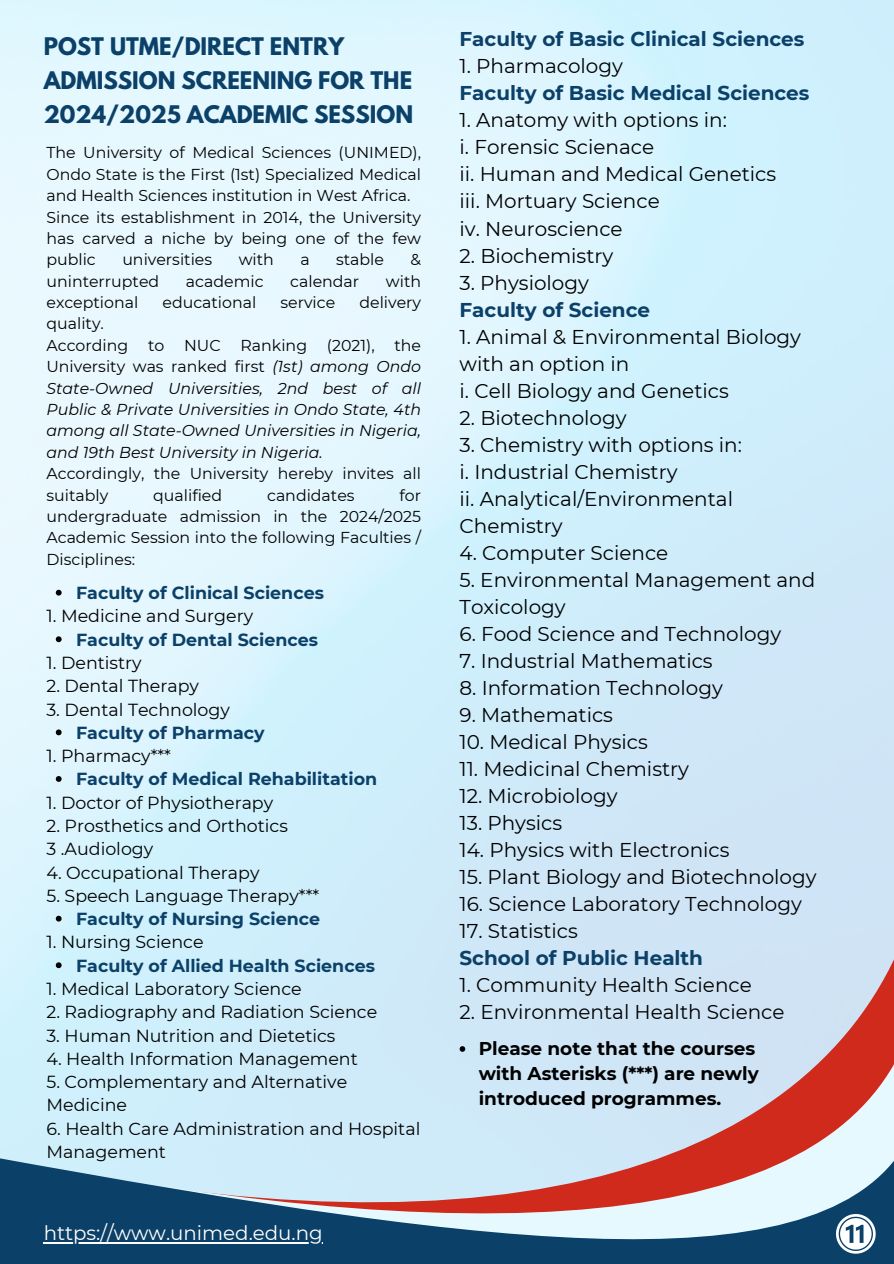
<style>
.page{position:relative;width:894px;height:1264px;background:#fff}
.page>*{position:absolute;margin:0;border:0;box-sizing:border-box;transform-origin:0 0}
.t1{font:700 21.45px/33.8px "League Spartan";color:#0b4068}
.t2{font:19.95px/27px "Montserrat";color:#000}
.t3{font:700 19.95px/27px "Montserrat";color:#0b4068}
.t4{font:19.8px "Montserrat";color:#fff}
.t5{font:700 18.45px/24.8px "Montserrat";color:#000}
.t6{font:17.4px/23.2px "Montserrat";color:#000}
.t7{font:700 17.4px "Montserrat";color:#0b4068}
.t8{font:15.75px/21.3px "Montserrat";color:#000;text-align:justify}
.t9{font:italic 15.75px/21.3px "Montserrat";color:#000;text-align:justify}
.s1{font-style:normal}
.s2{font-weight:400;color:#000}
</style>
<div class="page">
<img style="left:0;top:0;width:893px;height:921px">
<svg style="left:0;top:921px;width:893px;height:109px;background:#cfe6f5"></svg>
<svg style="left:0;top:1030px;width:893px;height:107px;background:#cfd8e3"></svg>
<svg style="left:0;top:1137px;width:893px;height:126px;background:#8493a7"></svg>
<svg style="left:56px;top:589px;width:6px;height:6px"></svg>
<svg style="left:56px;top:636px;width:6px;height:6px"></svg>
<svg style="left:56px;top:729px;width:6px;height:6px"></svg>
<svg style="left:56px;top:776px;width:6px;height:5px"></svg>
<svg style="left:56px;top:915px;width:6px;height:6px"></svg>
<svg style="left:56px;top:962px;width:6px;height:6px"></svg>
<svg style="left:459px;top:1046px;width:6px;height:5px"></svg>
<hr style="left:44px;top:1242px;width:279px;height:1px;background:#fff">
<svg style="left:835px;top:1213px;width:40px;height:40px"></svg>
<p class="t1" style="left:44px;top:32px;width:371px">POST UTME/DIRECT ENTRY<br>ADMISSION SCREENING FOR THE<br>2024/2025 ACADEMIC SESSION</p>
<p class="t8" style="left:46px;top:142px;width:376px">The University of Medical Sciences (UNIMED), Ondo State is the First (1st) Specialized Medical and Health Sciences institution in West Africa.</p>
<p class="t8" style="left:46px;top:206px;width:376px">Since its establishment in 2014, the University has carved a niche by being one of the few public</p>
<p class="t8" style="left:122px;top:249px;width:91px">universities</p>
<p class="t8" style="left:238px;top:249px;width:37px">with</p>
<p class="t8" style="left:300px;top:249px;width:11px">a</p>
<p class="t8" style="left:336px;top:249px;width:49px">stable</p>
<p class="t8" style="left:410px;top:249px;width:12px">&amp;</p>
<p class="t8" style="left:46px;top:270px;width:114px">uninterrupted</p>
<p class="t8" style="left:186px;top:270px;width:79px">academic</p>
<p class="t8" style="left:290px;top:270px;width:70px">calendar</p>
<p class="t8" style="left:386px;top:270px;width:37px">with</p>
<p class="t8" style="left:46px;top:292px;width:93px">exceptional</p>
<p class="t8" style="left:162px;top:292px;width:95px">educational</p>
<p class="t8" style="left:280px;top:292px;width:56px">service</p>
<p class="t8" style="left:359px;top:292px;width:63px">delivery</p>
<p class="t8" style="left:46px;top:313px;width:59px">quality.</p>
<h2 class="t8" style="left:46px;top:334px;width:83px">According</h2>
<h2 class="t8" style="left:148px;top:334px;width:18px">to</h2>
<h2 class="t8" style="left:184px;top:334px;width:38px">NUC</h2>
<h2 class="t8" style="left:240px;top:334px;width:68px">Ranking</h2>
<h2 class="t8" style="left:327px;top:334px;width:49px">(2021),</h2>
<h2 class="t9" style="left:46px;top:334px;width:376px;text-indent:348px"><span class="s1">the University was ranked first</span> (1st) among Ondo State-Owned Universities, 2nd best of all Public &amp; Private Universities in Ondo State, 4th among all State-Owned Universities in Nigeria, and 19th Best University in Nigeria.</h2>
<p class="t8" style="left:46px;top:463px;width:376px">Accordingly, the University hereby invites all suitably</p>
<p class="t8" style="left:46px;top:484px;width:376px;text-indent:353px">for undergraduate admission in the 2024/2025<br>Academic Session into the following Faculties / Disciplines:</p>
<p class="t8" style="left:153px;top:484px;width:70px">qualified</p>
<p class="t8" style="left:267px;top:484px;width:89px">candidates</p>
<p class="t7" style="left:76px;top:582px;width:249px">Faculty of Clinical Sciences</p>
<p class="t6" style="left:46px;top:604px;width:208px">1. Medicine and Surgery</p>
<p class="t7" style="left:76px;top:629px;width:243px">Faculty of Dental Sciences</p>
<h2 class="t6" style="left:46px;top:651px;width:97px">1. Dentistry</h2>
<h2 class="t6" style="left:46px;top:674px;width:154px">2. Dental Therapy</h2>
<h2 class="t6" style="left:46px;top:697px;width:185px">3. Dental Technology</h2>
<p class="t7" style="left:76px;top:722px;width:190px">Faculty of Pharmacy</p>
<h2 class="t6" style="left:46px;top:744px;width:126px">1. Pharmacy***</h2>
<p class="t7" style="left:76px;top:768px;width:302px">Faculty of Medical Rehabilitation</p>
<h1 class="t6" style="left:46px;top:790px;width:228px">1. Doctor of Physiotherapy</h1>
<h1 class="t6" style="left:46px;top:814px;width:243px">2. Prosthetics and Orthotics<br>3 .Audiology</h1>
<h1 class="t6" style="left:46px;top:860px;width:214px">4. Occupational Therapy</h1>
<h1 class="t6" style="left:46px;top:883px;width:274px">5. Speech Language Therapy***</h1>
<p class="t7" style="left:76px;top:908px;width:245px">Faculty of Nursing Science</p>
<p class="t6" style="left:46px;top:930px;width:158px">1. Nursing Science</p>
<p class="t7" style="left:76px;top:954px;width:300px">Faculty of Allied Health Sciences</p>
<p class="t6" style="left:46px;top:977px;width:257px">1. Medical Laboratory Science</p>
<p class="t6" style="left:46px;top:1000px;width:332px">2. Radiography and Radiation Science</p>
<p class="t6" style="left:46px;top:1023px;width:290px">3. Human Nutrition and Dietetics</p>
<p class="t6" style="left:46px;top:1046px;width:313px">4. Health Information Management</p>
<p class="t6" style="left:46px;top:1070px;width:302px">5. Complementary and Alternative<br>Medicine</p>
<p class="t6" style="left:46px;top:1116px;width:375px">6. Health Care Administration and Hospital<br>Management</p>
<h3 class="t4" style="left:44px;top:1221px;width:280px">https://www.unimed.edu.ng</h3>
<p class="t3" style="left:459px;top:26px;width:346px">Faculty of Basic Clinical Sciences</p>
<h3 class="t3" style="left:459px;top:53px;width:351px"><span class="s2">1. Pharmacology<br></span>Faculty of Basic Medical Sciences</h3>
<p class="t2" style="left:459px;top:107px;width:269px">1. Anatomy with options in:</p>
<h3 class="t2" style="left:459px;top:134px;width:196px">i. Forensic Scienace</h3>
<p class="t2" style="left:459px;top:161px;width:318px">ii. Human and Medical Genetics</p>
<h3 class="t2" style="left:459px;top:188px;width:202px">iii. Mortuary Science</h3>
<p class="t2" style="left:459px;top:215px;width:164px">iv. Neuroscience</p>
<h3 class="t2" style="left:459px;top:242px;width:155px">2. Biochemistry</h3>
<h3 class="t3" style="left:459px;top:269px;width:192px"><span class="s2">3. Physiology<br></span>Faculty of Science</h3>
<h3 class="t2" style="left:459px;top:323px;width:343px">1. Animal &amp; Environmental Biology</h3>
<p class="t2" style="left:459px;top:350px;width:270px">with an option in<br>i. Cell Biology and Genetics</p>
<p class="t2" style="left:459px;top:404px;width:168px">2. Biotechnology</p>
<p class="t2" style="left:459px;top:431px;width:284px">3. Chemistry with options in: i. Industrial Chemistry<br>ii. Analytical/Environmental</p>
<h3 class="t2" style="left:459px;top:512px;width:105px">Chemistry</h3>
<h3 class="t2" style="left:459px;top:539px;width:210px">4. Computer Science</h3>
<h3 class="t2" style="left:459px;top:566px;width:357px">5. Environmental Management and<br>Toxicology</h3>
<h3 class="t2" style="left:459px;top:620px;width:323px">6. Food Science and Technology</h3>
<h3 class="t2" style="left:459px;top:647px;width:254px">7. Industrial Mathematics</h3>
<h3 class="t2" style="left:459px;top:674px;width:265px">8. Information Technology</h3>
<h3 class="t2" style="left:459px;top:701px;width:155px">9. Mathematics</h3>
<h3 class="t2" style="left:459px;top:728px;width:190px">10. Medical Physics</h3>
<h3 class="t2" style="left:459px;top:755px;width:231px">11. Medicinal Chemistry</h3>
<h3 class="t2" style="left:459px;top:782px;width:159px">12. Microbiology</h3>
<h3 class="t2" style="left:459px;top:809px;width:104px">13. Physics</h3>
<h3 class="t2" style="left:459px;top:836px;width:271px">14. Physics with Electronics</h3>
<h3 class="t2" style="left:459px;top:863px;width:358px">15. Plant Biology and Biotechnology</h3>
<h3 class="t2" style="left:459px;top:890px;width:344px">16. Science Laboratory Technology</h3>
<h3 class="t3" style="left:459px;top:917px;width:245px"><span class="s2">17. Statistics<br></span>School of Public Health</h3>
<h3 class="t2" style="left:459px;top:971px;width:293px">1. Community Health Science</h3>
<h3 class="t2" style="left:459px;top:998px;width:326px">2. Environmental Health Science</h3>
<p class="t5" style="left:478px;top:1036px;width:281px">Please note that the courses with Asterisks (***) are newly introduced programmes.</p>
</div>
